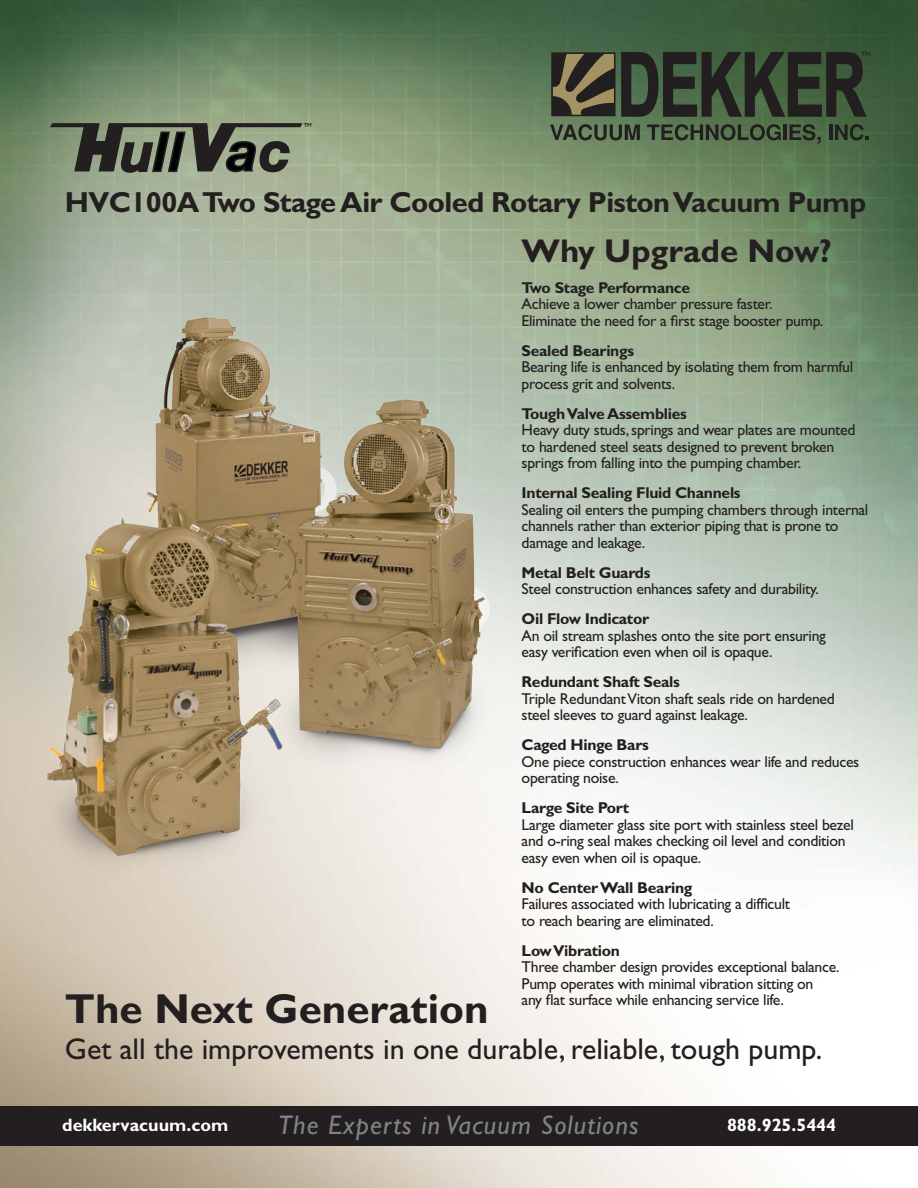
<style>
.page{position:relative;width:918px;height:1188px;background:#fff}
.page>*{position:absolute;margin:0;border:0;box-sizing:border-box;transform-origin:0 0}
.t1{font:700 42px "Gill Sans";color:#231f20}
.t2{font:700 33px "Gill Sans";color:#231f20}
.t3{font:30px "Gill Sans";color:#231f20}
.t4{font:700 28.95px "Gill Sans";letter-spacing:-.02em;color:#231f20}
.t5{font:italic 27px "Gill Sans";letter-spacing:.04em;color:#808285}
.t6{font:700 18px "Gill Sans";color:#fff}
.t7{font:15.75px/16.5px "Gill Sans";letter-spacing:-.02em;color:#231f20}
.t8{font:700 15.75px "Gill Sans";letter-spacing:-.02em;color:#231f20}
.t9{font:6.15px "Gill Sans";color:#231f20}
.t10{font:5.85px "Gill Sans";color:#010203}
</style>
<div class="page">
<img style="left:0;top:0;width:918px;height:1188px">
<div style="left:0;top:1106px;width:918px;height:39px;background:#231f20"></div>
<svg style="left:552px;top:51px;width:316px;height:67px;background:#3a4332"></svg>
<svg style="left:550px;top:124px;width:90px;height:17px;background:#4c5945"></svg>
<svg style="left:647px;top:124px;width:134px;height:17px;background:#43533d"></svg>
<hr style="left:783px;top:125px;width:4px;height:15px;background:#231f20">
<svg style="left:790px;top:124px;width:31px;height:20px"></svg>
<hr style="left:829px;top:125px;width:3px;height:15px;background:#231f20">
<svg style="left:835px;top:124px;width:34px;height:17px"></svg>
<div style="left:551px;top:52px;width:64px;height:64px;border:2px solid #231f20"></div>
<svg style="left:50px;top:122px;width:252px;height:51px;background:#5e6454"></svg>
<img style="left:5px;top:258px;width:518px;height:639px">
<p class="t10" style="left:304px;top:122px;width:10px">TM</p>
<p class="t9" style="left:862px;top:51px;width:10px">TM</p>
<h3 class="t4" style="left:65px;top:185px;width:803px">HVC100A Two Stage Air Cooled Rotary Piston Vacuum Pump</h3>
<h2 class="t2" style="left:522px;top:231px;width:312px">Why Upgrade Now?</h2>
<p class="t8" style="left:522px;top:278px;width:170px">Two Stage Performance</p>
<p class="t7" style="left:522px;top:296px;width:303px">Achieve a lower chamber pressure faster.<br>Eliminate the need for a first stage booster pump.</p>
<p class="t8" style="left:522px;top:341px;width:114px">Sealed Bearings</p>
<p class="t7" style="left:522px;top:359px;width:333px">Bearing life is enhanced by isolating them from harmful process grit and solvents.</p>
<p class="t8" style="left:522px;top:404px;width:167px">Tough Valve Assemblies</p>
<p class="t7" style="left:522px;top:422px;width:335px">Heavy duty studs, springs and wear plates are mounted to hardened steel seats designed to prevent broken springs from falling into the pumping chamber.</p>
<p class="t8" style="left:522px;top:484px;width:221px">Internal Sealing Fluid Channels</p>
<p class="t7" style="left:522px;top:501px;width:348px">Sealing oil enters the pumping chambers through internal channels rather than exterior piping that is prone to damage and leakage.</p>
<p class="t8" style="left:522px;top:563px;width:130px">Metal Belt Guards</p>
<p class="t7" style="left:522px;top:581px;width:299px">Steel construction enhances safety and durability.</p>
<p class="t8" style="left:522px;top:610px;width:129px">Oil Flow Indicator</p>
<p class="t7" style="left:522px;top:627px;width:306px">An oil stream splashes onto the site port ensuring easy verification even when oil is opaque.</p>
<p class="t8" style="left:522px;top:673px;width:160px">Redundant Shaft Seals</p>
<p class="t7" style="left:522px;top:690px;width:315px">Triple Redundant Viton shaft seals ride on hardened steel sleeves to guard against leakage.</p>
<p class="t8" style="left:522px;top:736px;width:129px">Caged Hinge Bars</p>
<p class="t7" style="left:522px;top:753px;width:339px">One piece construction enhances wear life and reduces operating noise.</p>
<p class="t8" style="left:522px;top:799px;width:109px">Large Site Port</p>
<p class="t7" style="left:522px;top:816px;width:334px">Large diameter glass site port with stainless steel bezel and o-ring seal makes checking oil level and condition easy even when oil is opaque.</p>
<p class="t8" style="left:522px;top:878px;width:172px">No Center Wall Bearing</p>
<p class="t7" style="left:522px;top:896px;width:270px">Failures associated with lubricating a difficult to reach bearing are eliminated.</p>
<p class="t8" style="left:522px;top:941px;width:100px">Low Vibration</p>
<p class="t7" style="left:522px;top:959px;width:320px">Three chamber design provides exceptional balance.<br>Pump operates with minimal vibration sitting on<br>any flat surface while enhancing service life.</p>
<h1 class="t1" style="left:65px;top:984px;width:425px">The Next Generation</h1>
<h3 class="t3" style="left:65px;top:1032px;width:759px">Get all the improvements in one durable, reliable, tough pump.</h3>
<p class="t6" style="left:62px;top:1114px;width:168px">dekkervacuum.com</p>
<h3 class="t5" style="left:278px;top:1109px;width:362px">The Experts in Vacuum Solutions</h3>
<p class="t6" style="left:727px;top:1114px;width:111px">888.925.5444</p>
</div>
